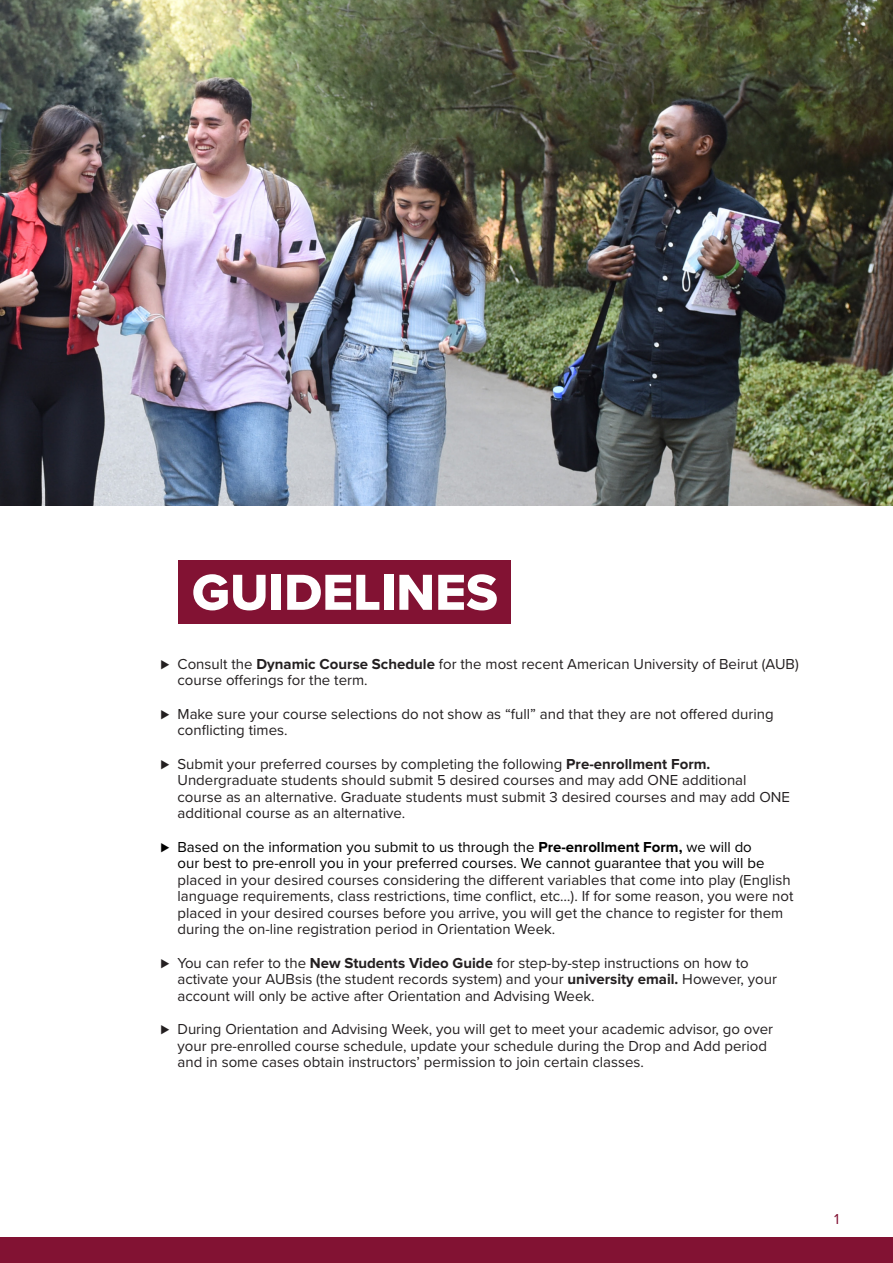
<style>
.page{position:relative;width:893px;height:1263px;background:#fff}
.page>*{position:absolute;margin:0;border:0;box-sizing:border-box;transform-origin:0 0}
.t1{font:52.5px "Proxima Nova Extrabld";color:#fff}
.t2{font:15px/16.5px "Proxima Nova";color:#231f20}
.t3{font:15px "Proxima Nova";color:#821233}
.s1{font-weight:700}
.s2{color:#000}
.s3{font-weight:700;color:#000}
</style>
<div class="page">
<img style="left:0;top:0;width:893px;height:505px">
<div style="left:179px;top:560px;width:332px;height:63px;background:#821233"></div>
<div style="left:0;top:1237px;width:893px;height:26px;background:#821233"></div>
<h1 class="t1" style="left:192px;top:553px;width:307px">GUIDELINES</h1>
<p class="t2" style="left:178px;top:655px;width:623px;text-indent:-17px">⊲ Consult the <span class="s1">Dynamic Course Schedule</span> for the most recent American University of Beirut (AUB) course offerings for the term.</p>
<p class="t2" style="left:178px;top:705px;width:598px;text-indent:-17px">⊲ Make sure your course selections do not show as “full” and that they are not offered during conflicting times.</p>
<p class="t2" style="left:178px;top:755px;width:614px;text-indent:-17px">⊲ Submit your preferred courses by completing the following <span class="s1">Pre-enrollment Form.<br></span>Undergraduate students should submit 5 desired courses and may add ONE additional course as an alternative. Graduate students must submit 3 desired courses and may add ONE additional course as an alternative.</p>
<p class="t2" style="left:178px;top:838px;width:617px;text-indent:-17px"><span class="s2">⊲ Based on the information you submit to us through the</span> <span class="s3">Pre-enrollment Form,</span> <span class="s2">we will do<br>our best to pre-enroll you in your preferred courses. We cannot guarantee that you will be </span>placed in your desired courses considering the different variables that come into play (English language requirements, class restrictions, time conflict, etc…). If for some reason, you were not placed in your desired courses before you arrive, you will get the chance to register for them during the on-line registration period in Orientation Week.</p>
<p class="t2" style="left:178px;top:954px;width:601px;text-indent:-17px">⊲ You can refer to the <span class="s1">New Students Video Guide</span> for step-by-step instructions on how to activate your AUBsis (the student records system) and your <span class="s1">university email.</span> However, your account will only be active after Orientation and Advising Week.</p>
<p class="t2" style="left:178px;top:1020px;width:597px;text-indent:-17px">⊲ During Orientation and Advising Week, you will get to meet your academic advisor, go over your pre-enrolled course schedule, update your schedule during the Drop and Add period and in some cases obtain instructors’ permission to join certain classes.</p>
<p class="t3" style="left:834px;top:1207px;width:7px">1</p>
</div>
